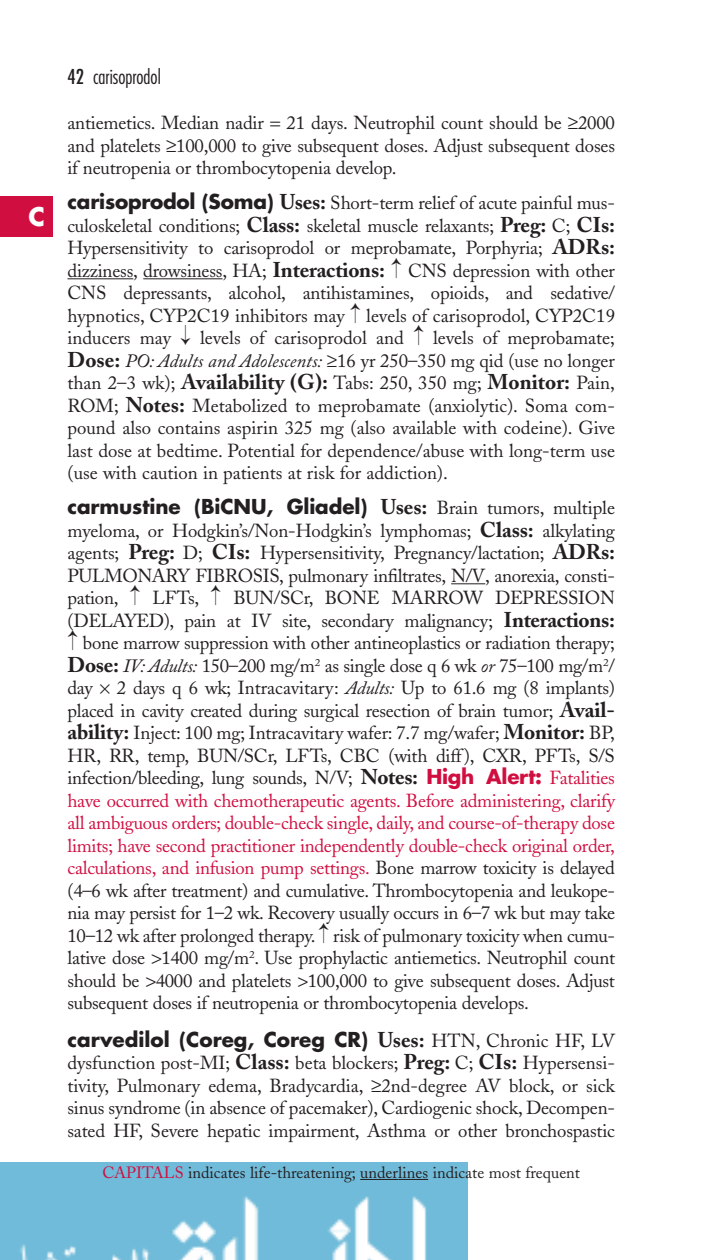
<style>
.page{position:relative;width:720px;height:1260px;background:#fff}
.page>*{position:absolute;margin:0;border:0;box-sizing:border-box;transform-origin:0 0}
.t1{font:700 25px "Futura";color:#fff}
.t2{font:700 20px "Futura";letter-spacing:-.005em;color:#231f20}
.t3{font:300 condensed 20px "Futura";color:#231f20}
.t4{font:18.75px/22.5px "Adobe Caslon";letter-spacing:-.015em;color:#231f20;text-align:justify}
.t5{font:16.25px "Adobe Caslon";color:#231f20}
.s1{font-weight:400}
.s2{font-family:"Futura";font-weight:700;font-size:20px}
.s3{font-weight:700;font-size:21.25px}
.s4{font-style:italic}
.s5{font-family:"Adobe Caslon";font-size:21.25px}
.s6{font-family:"Adobe Caslon";font-weight:400;font-size:18.75px}
.s7{font-family:"Futura";font-weight:700;font-size:20px;color:#d10e40}
.s8{color:#d10e40}
</style>
<div class="page">
<img style="left:0;top:1162px;width:468px;height:98px">
<hr style="left:68px;top:278px;width:65px;height:1px;background:#231f20">
<svg style="left:143px;top:278px;width:25px;height:1px"></svg>
<hr style="left:168px;top:278px;width:55px;height:1px;background:#231f20">
<hr style="left:451px;top:583px;width:34px;height:1px;background:#231f20">
<div style="left:0;top:196px;width:52px;height:41px;background:#d10e40"></div>
<hr style="left:360px;top:1179px;width:38px;height:1px;background:#231f20">
<hr style="left:398px;top:1179px;width:30px;height:1px;background:#231f20">
<h1 class="t1" style="left:29px;top:205px;width:18px">C</h1>
<p class="t3" style="left:68px;top:68px;width:95px"><span class="s1">42</span> carisoprodol</p>
<p class="t4" style="left:67px;top:114px;width:549px">antiemetics. Median nadir 21 days. Neutrophil count should be ≥2000 and platelets ≥100,000 to give subsequent doses. Adjust subsequent doses if neutropenia or thrombocytopenia develop.</p>
<p class="t4" style="left:67px;top:194px;width:549px"><span class="s2">carisoprodol (Soma)</span> <span class="s3">Uses:</span> Short-term relief of acute painful mus&shy;culoskeletal conditions; <span class="s3">Class:</span> skeletal muscle relaxants; <span class="s3">Preg:</span> C; <span class="s3">CIs:<br></span>Hypersensitivity to carisoprodol or meprobamate, Porphyria; <span class="s3">ADRs: </span>dizziness, drowsiness, HA; <span class="s3">Interactions:</span> CNS depression with other CNS depressants, alcohol, antihistamines, opioids, and sedative/ hypnotics, CYP2C19 inhibitors may levels of carisoprodol, CYP2C19 inducers may</p>
<p class="t4" style="left:67px;top:329px;width:549px;text-indent:366px">levels of meprobamate; <span class="s3">Dose:</span> <span class="s4">PO: Adults and Adolescents:</span> ≥16 yr 250–350 mg qid (use no longer than 2–3 wk); <span class="s3">Availability (G):</span> Tabs: 250, 350 mg; <span class="s3">Monitor:</span> Pain, ROM; <span class="s3">Notes:</span> Metabolized to meprobamate (anxiolytic). Soma com&shy;pound also contains aspirin 325 mg (also available with codeine). Give last dose at bedtime. Potential for dependence/abuse with long-term use (use with caution in patients at risk for addiction).</p>
<p class="t2" style="left:68px;top:498px;width:549px">carmustine (BiCNU, Gliadel) <span class="s5">Uses:</span> <span class="s6">Brain tumors, multiple</span></p>
<p class="t4" style="left:67px;top:522px;width:549px">myeloma, or Hodgkin’s/Non-Hodgkin’s lymphomas; <span class="s3">Class:</span> alkylating agents; <span class="s3">Preg:</span> D; <span class="s3">CIs:</span> Hypersensitivity, Pregnancy/lactation; <span class="s3">ADRs:<br></span>PULMONARY FIBROSIS, pulmonary infiltrates, N/V, anorexia, consti&shy;pation,</p>
<p class="t4" style="left:200px;top:329px;width:205px">levels of carisoprodol and</p>
<p class="t4" style="left:153px;top:589px;width:48px">LFTs,</p>
<p class="t4" style="left:233px;top:589px;width:383px">BUN/SCr, BONE MARROW DEPRESSION</p>
<p class="t4" style="left:68px;top:612px;width:549px">(DELAYED), pain at IV site, secondary malignancy; <span class="s3">Interactions:</span></p>
<p class="t4" style="left:83px;top:634px;width:534px">bone marrow suppression with other antineoplastics or radiation therapy;</p>
<p class="t4" style="left:68px;top:657px;width:549px"><span class="s3">Dose:</span> <span class="s4">IV: Adults:</span> 150–200 mg/m<sup>2</sup> as single dose q 6 wk <span class="s4">or</span> 75–100 mg/m<sup>2</sup>/</p>
<p class="t4" style="left:68px;top:679px;width:27px">day</p>
<p class="t4" style="left:67px;top:679px;width:549px;text-indent:49px">2 days q 6 wk; Intracavitary: <span class="s4">Adults:</span> Up to 61.6 mg (8 implants) placed in cavity created during surgical resection of brain tumor; <span class="s3">Avail&shy;ability:</span> Inject: 100 mg; Intracavitary wafer: 7.7 mg/wafer; <span class="s3">Monitor:</span> BP, HR, RR, temp, BUN/SCr, LFTs, CBC (with diff), CXR, PFTs, S/S infection/bleeding, lung sounds, N/V; <span class="s3">Notes:</span> <span class="s7">High Alert:</span> <span class="s8">Fatalities have occurred with chemotherapeutic agents. Before administering, clarify all ambiguous orders; double-check single, daily, and course-of-therapy dose limits; have second practitioner independently double-check original order, calculations, and infusion pump settings.</span> Bone marrow toxicity is delayed (4–6 wk after treatment) and cumulative. Thrombocytopenia and leukope&shy;nia may persist for 1–2 wk. Recovery usually occurs in 6–7 wk but may take 10–12 wk after prolonged therapy. risk of pulmonary toxicity when cumu&shy;lative dose 1400 mg/m<sup>2</sup>. Use prophylactic antiemetics. Neutrophil count should be 4000 and platelets 100,000 to give subsequent doses. Adjust subsequent doses if neutropenia or thrombocytopenia develops.</p>
<p class="t2" style="left:68px;top:1030px;width:549px">carvedilol (Coreg, Coreg CR) <span class="s5">Uses:</span> <span class="s6">HTN, Chronic HF, LV</span></p>
<p class="t4" style="left:67px;top:1054px;width:549px">dysfunction post-MI; <span class="s3">Class:</span> beta blockers; <span class="s3">Preg:</span> C; <span class="s3">CIs:</span> Hypersensi&shy;tivity, Pulmonary edema, Bradycardia, ≥2nd-degree AV block, or sick sinus syndrome (in absence of pacemaker), Cardiogenic shock, Decompen&shy;sated HF, Severe hepatic impairment, Asthma or other bronchospastic</p>
<p class="t5" style="left:102px;top:1166px;width:479px"><span class="s8">CAPITALS</span> indicates life-threatening; underlines indicate most frequent</p>
</div>
